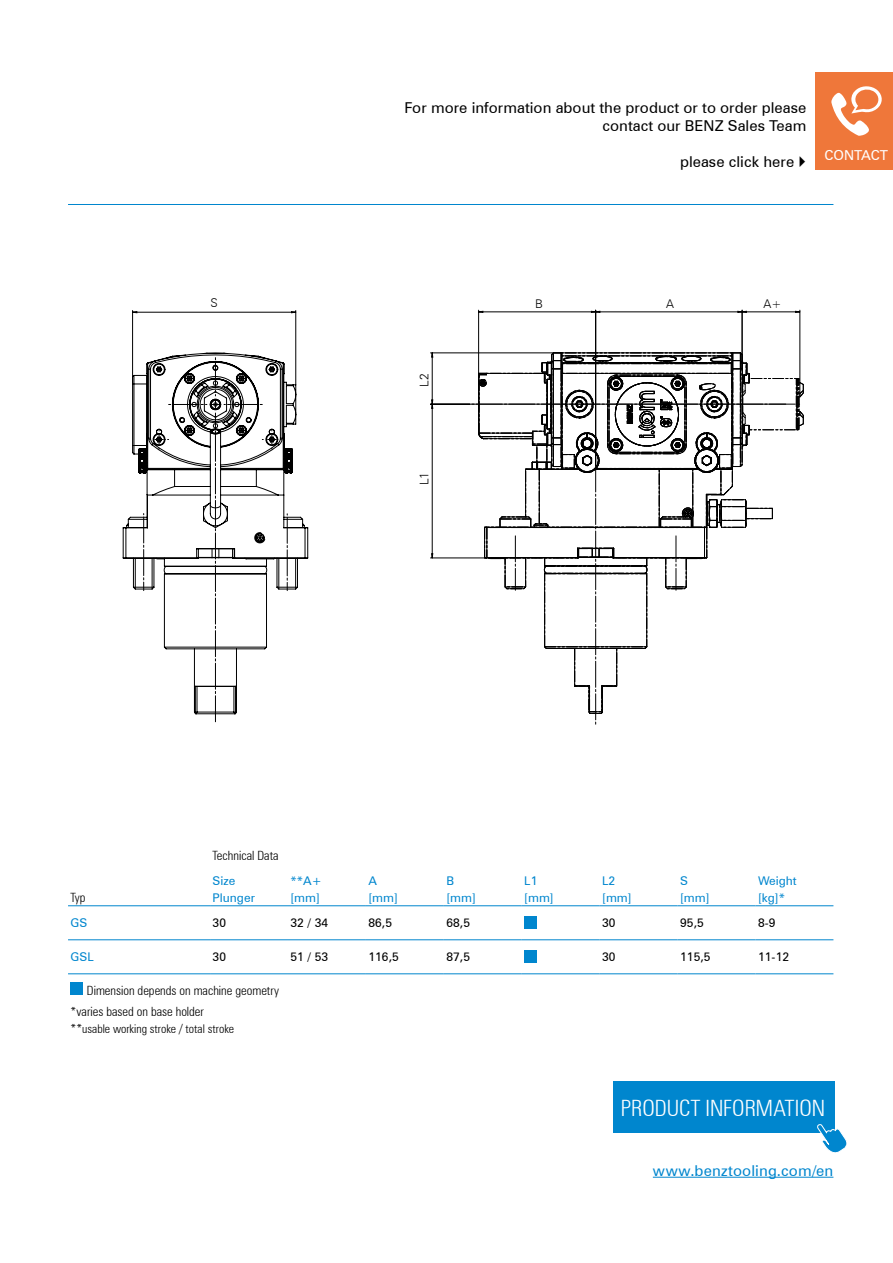
<style>
.page{position:relative;width:893px;height:1263px;background:#fff}
.page>*{position:absolute;margin:0;border:0;box-sizing:border-box;transform-origin:0 0}
.LtCnBT_17_13{font:300 condensed 22.5px "Zurich BT";color:#fff}
.FT-Lt_BT_Bilduntersc{font:15px/18px "Zurich BT";color:#000;text-align:right}
.LtCnBT_17_13-2{font:15px "Zurich BT";letter-spacing:.01em;color:#0086ce}
.t1{font:13.65px "Zurich BT";color:#fff}
.FT-Lt_BT_Bilduntersc-2{font:300 condensed 12.75px "Zurich BT";color:#000}
.TB-BTRoman_8_12{font:300 condensed 12.75px "Zurich BT";color:#000}
.TB-LtCnBT_Technische{font:300 condensed 12.75px "Zurich BT";color:#000}
.TB-BtRoman_8_10_blau{font:12px "Zurich BT";color:#0086ce}
.TB-BTRoman_8_12_sw{font:12px "Zurich BT";letter-spacing:.01em;color:#000}
.FT-Lt_BT_Bilduntersc-3{font:300 condensed 12px "Zurich BT";color:#000}
.CB_AF_Zeichnung_Vari{font:300 12px "Zurich BT";color:#000}
.s1{font-size:12.75px}
</style>
<div class="page">
<hr style="left:68px;top:204px;width:765px;height:1px;background:#0086ce">
<svg style="left:122px;top:310px;width:187px;height:413px"></svg>
<svg style="left:430px;top:309px;width:374px;height:416px"></svg>
<hr style="left:653px;top:1177px;width:180px;height:1px;background:#0086ce">
<hr style="left:68px;top:905px;width:142px;height:1px;background:#0086ce">
<hr style="left:68px;top:939px;width:142px;height:1px;background:#0086ce">
<hr style="left:68px;top:973px;width:142px;height:1px;background:#0086ce">
<hr style="left:210px;top:905px;width:78px;height:1px;background:#0086ce">
<hr style="left:288px;top:905px;width:78px;height:1px;background:#0086ce">
<hr style="left:210px;top:939px;width:78px;height:1px;background:#0086ce">
<hr style="left:288px;top:939px;width:78px;height:1px;background:#0086ce">
<hr style="left:366px;top:939px;width:78px;height:1px;background:#0086ce">
<hr style="left:444px;top:939px;width:78px;height:1px;background:#0086ce">
<hr style="left:210px;top:973px;width:78px;height:1px;background:#0086ce">
<hr style="left:288px;top:973px;width:78px;height:1px;background:#0086ce">
<hr style="left:366px;top:973px;width:78px;height:1px;background:#0086ce">
<hr style="left:444px;top:973px;width:78px;height:1px;background:#0086ce">
<hr style="left:522px;top:973px;width:78px;height:1px;background:#0086ce">
<hr style="left:600px;top:973px;width:78px;height:1px;background:#0086ce">
<hr style="left:755px;top:973px;width:78px;height:1px;background:#0086ce">
<hr style="left:600px;top:905px;width:78px;height:1px;background:#0086ce">
<hr style="left:755px;top:905px;width:78px;height:1px;background:#0086ce">
<hr style="left:522px;top:939px;width:78px;height:1px;background:#0086ce">
<hr style="left:600px;top:939px;width:78px;height:1px;background:#0086ce">
<hr style="left:755px;top:939px;width:78px;height:1px;background:#0086ce">
<hr style="left:678px;top:905px;width:77px;height:1px;background:#0086ce">
<hr style="left:678px;top:939px;width:77px;height:1px;background:#0086ce">
<hr style="left:678px;top:973px;width:77px;height:1px;background:#0086ce">
<hr style="left:366px;top:905px;width:78px;height:1px;background:#0086ce">
<hr style="left:444px;top:905px;width:78px;height:1px;background:#0086ce">
<hr style="left:522px;top:905px;width:78px;height:1px;background:#0086ce">
<div style="left:524px;top:916px;width:13px;height:13px;background:#0086ce"></div>
<div style="left:524px;top:950px;width:13px;height:13px;background:#0086ce"></div>
<div style="left:71px;top:982px;width:12px;height:13px;background:#0086ce"></div>
<div style="left:815px;top:72px;width:78px;height:97px;background:#ef773a"></div>
<svg style="left:831px;top:86px;width:51px;height:50px"></svg>
<div style="left:613px;top:1082px;width:221px;height:51px;background:#0086ce"></div>
<svg style="left:817px;top:1124px;width:30px;height:29px"></svg>
<p class="CB_AF_Zeichnung_Vari" style="left:210px;top:295px;width:9px">S</p>
<p class="FT-Lt_BT_Bilduntersc" style="left:405px;top:98px;width:403px">For more information about the product or to order please contact our BENZ Sales Team</p>
<p class="FT-Lt_BT_Bilduntersc" style="left:680px;top:152px;width:116px">please click here</p>
<p class="t1" style="left:824px;top:147px;width:65px">CONTACT</p>
<p class="CB_AF_Zeichnung_Vari" style="left:417px;top:387px;width:15px;rotate:-90deg">L2</p>
<p class="CB_AF_Zeichnung_Vari" style="left:417px;top:485px;width:15px;rotate:-90deg">L1</p>
<p class="CB_AF_Zeichnung_Vari" style="left:535px;top:296px;width:9px">B</p>
<p class="CB_AF_Zeichnung_Vari" style="left:666px;top:296px;width:9px">A</p>
<p class="CB_AF_Zeichnung_Vari" style="left:764px;top:296px;width:19px">A+</p>
<p class="TB-LtCnBT_Technische" style="left:213px;top:848px;width:68px">Technical Data</p>
<p class="TB-BtRoman_8_10_blau" style="left:213px;top:873px;width:24px">Size</p>
<p class="TB-BtRoman_8_10_blau" style="left:291px;top:873px;width:33px">**A+</p>
<p class="TB-BtRoman_8_10_blau" style="left:368px;top:873px;width:10px">A</p>
<p class="TB-BtRoman_8_10_blau" style="left:446px;top:873px;width:9px">B</p>
<p class="TB-BtRoman_8_10_blau" style="left:524px;top:873px;width:15px">L1</p>
<p class="TB-BtRoman_8_10_blau" style="left:602px;top:873px;width:15px">L2</p>
<p class="TB-BtRoman_8_10_blau" style="left:680px;top:873px;width:9px">S</p>
<p class="TB-BtRoman_8_10_blau" style="left:758px;top:873px;width:40px">Weight</p>
<p class="TB-LtCnBT_Technische" style="left:71px;top:890px;width:17px">Typ</p>
<p class="TB-BtRoman_8_10_blau" style="left:213px;top:890px;width:44px">Plunger</p>
<p class="TB-BtRoman_8_10_blau" style="left:291px;top:890px;width:31px">[mm]</p>
<p class="TB-BtRoman_8_10_blau" style="left:368px;top:890px;width:31px">[mm]</p>
<p class="TB-BtRoman_8_10_blau" style="left:446px;top:890px;width:31px">[mm]</p>
<p class="TB-BtRoman_8_10_blau" style="left:524px;top:890px;width:31px">[mm]</p>
<p class="TB-BtRoman_8_10_blau" style="left:602px;top:890px;width:31px">[mm]</p>
<p class="TB-BtRoman_8_10_blau" style="left:680px;top:890px;width:31px">[mm]</p>
<p class="TB-BtRoman_8_10_blau" style="left:758px;top:890px;width:28px">[kg]*</p>
<p class="TB-BtRoman_8_10_blau" style="left:71px;top:916px;width:18px">GS</p>
<p class="TB-BTRoman_8_12_sw" style="left:213px;top:916px;width:15px">30</p>
<p class="TB-BTRoman_8_12_sw" style="left:291px;top:916px;width:39px">32 / 34</p>
<p class="TB-BTRoman_8_12_sw" style="left:368px;top:916px;width:25px">86,5</p>
<p class="TB-BTRoman_8_12_sw" style="left:446px;top:916px;width:25px">68,5</p>
<p class="TB-BTRoman_8_12_sw" style="left:602px;top:916px;width:15px">30</p>
<p class="TB-BTRoman_8_12_sw" style="left:680px;top:916px;width:25px">95,5</p>
<p class="TB-BTRoman_8_12_sw" style="left:758px;top:916px;width:19px">8-9</p>
<p class="TB-BtRoman_8_10_blau" style="left:71px;top:950px;width:25px">GSL</p>
<p class="TB-BTRoman_8_12_sw" style="left:213px;top:950px;width:15px">30</p>
<p class="TB-BTRoman_8_12_sw" style="left:291px;top:950px;width:39px">51 / 53</p>
<p class="TB-BTRoman_8_12_sw" style="left:368px;top:950px;width:32px">116,5</p>
<p class="TB-BTRoman_8_12_sw" style="left:446px;top:950px;width:25px">87,5</p>
<p class="TB-BTRoman_8_12_sw" style="left:602px;top:950px;width:15px">30</p>
<p class="TB-BTRoman_8_12_sw" style="left:680px;top:950px;width:32px">115,5</p>
<p class="TB-BTRoman_8_12_sw" style="left:758px;top:950px;width:32px">11-12</p>
<p class="FT-Lt_BT_Bilduntersc-2" style="left:87px;top:983px;width:194px">Dimension depends on machine geometry</p>
<p class="TB-BTRoman_8_12" style="left:71px;top:1004px;width:135px">*varies based on base holder</p>
<p class="FT-Lt_BT_Bilduntersc-3" style="left:71px;top:1021px;width:165px"><span class="s1">**</span>usable working stroke <span class="s1">/</span> total stroke</p>
<p class="LtCnBT_17_13" style="left:621px;top:1095px;width:206px">PRODUCT INFORMATION</p>
<p class="LtCnBT_17_13-2" style="left:653px;top:1161px;width:182px">www.benztooling.com/en</p>
</div>
